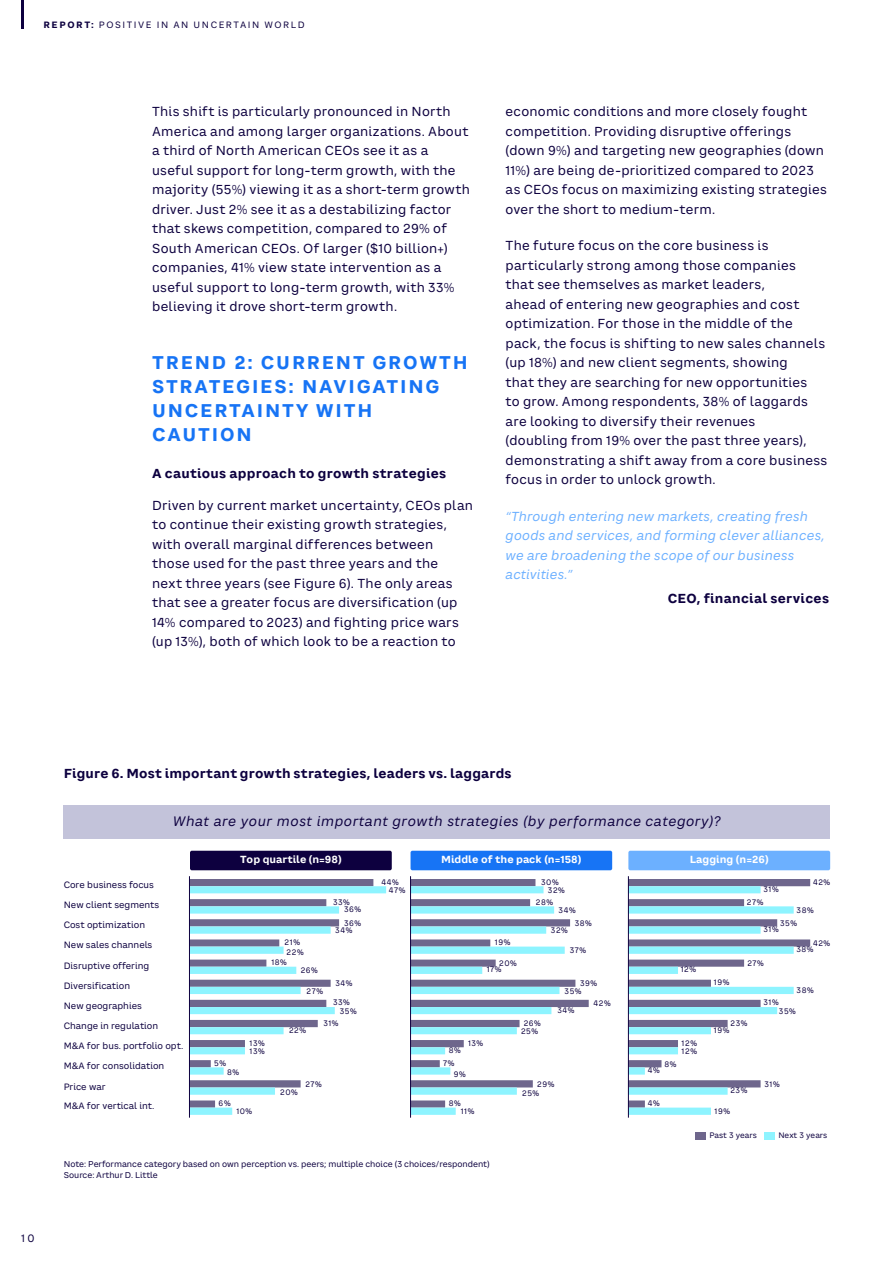
<style>
.page{position:relative;width:893px;height:1263px;background:#fff}
.page>*{position:absolute;margin:0;border:0;box-sizing:border-box;transform-origin:0 0}
.R4_SECTION_HEADING_LEVEL_1_12_16{font:700 18px/24px "CA Saygon Text";letter-spacing:.1em;color:#1774f5}
.t1{font:italic 13.35px "CA Saygon Text";letter-spacing:.04em;color:#0d003f}
.R6_BODYTEXT_8_5_13{font:12.75px/19.5px "CA Saygon Text";letter-spacing:.02em;color:#0d003f}
.R17_QUOTE_within_text_blue{font:italic 12.75px/19.5px "CA Saygon Text";letter-spacing:.02em;color:#6cb0ff}
.R9_IMAGE_TITLE_8_5_13{font:700 12.75px "CA Saygon Text";letter-spacing:.015em;color:#0d003f}
.R5a_SUB_HEADING_LEVEL_2_8_5_13_no_space{font:700 12.75px "CA Saygon Text";letter-spacing:.025em;color:#0d003f}
.R18_AUTHOR_QUOTE_within_text{font:700 12.75px "CA Saygon Text";letter-spacing:.025em;color:#0d003f}
.t2{font:10.5px "CA Saygon Text";color:#0d003f}
.t3{font:700 10.05px "CA Saygon Text";color:#fff}
.t4{font:9px/19.5px "CA Saygon Text";color:#0d003f}
.t5{font:9px "CA Saygon Text";letter-spacing:.17em;color:#0d003f}
.R14_GRAPH_IMAGE_SOURCE_TEXT_5_5_7{font:8.25px "CA Saygon Text";color:#0d003f}
.t6{font:7.8px/13px "CA Saygon Text";letter-spacing:.07em;color:#0d003f}
.t7{font:7.8px "CA Saygon Text";color:#0d003f}
.s1{font-weight:700}
</style>
<div class="page">
<svg style="left:190px;top:879px;width:196px;height:236px"></svg>
<hr style="left:189px;top:876px;width:1px;height:242px;background:#0d003f">
<div style="left:695px;top:1132px;width:11px;height:8px;background:#6e668c"></div>
<div style="left:764px;top:1132px;width:11px;height:8px;background:#8ef4ff"></div>
<div style="left:190px;top:851px;width:202px;height:19px;background:#0d003f;border-radius:2px"></div>
<div style="left:411px;top:851px;width:201px;height:19px;background:#1774f5;border-radius:2px"></div>
<div style="left:628px;top:851px;width:202px;height:19px;background:#6cb0ff;border-radius:2px"></div>
<svg style="left:411px;top:879px;width:178px;height:236px"></svg>
<hr style="left:410px;top:876px;width:1px;height:242px;background:#0d003f">
<svg style="left:629px;top:879px;width:181px;height:236px"></svg>
<hr style="left:628px;top:876px;width:1px;height:242px;background:#0d003f">
<div style="left:64px;top:805px;width:766px;height:33px;background:#c3c3da"></div>
<hr style="left:21px;top:0;width:2px;height:28px;background:#0d003f">
<p class="t5" style="left:44px;top:18px;width:263px"><span class="s1">REPORT:</span> POSITIVE IN AN UNCERTAIN WORLD</p>
<p class="R6_BODYTEXT_8_5_13" style="left:152px;top:102px;width:319px">This shift is particularly pronounced in North America and among larger organizations. About a third of North American CEOs see it as a useful support for long-term growth, with the majority (55%) viewing it as a short-term growth driver. Just 2% see it as a destabilizing factor that skews competition, compared to 29% of South American CEOs. Of larger ($10 billion+) companies, 41% view state intervention as a useful support to long-term growth, with 33% believing it drove short-term growth.</p>
<p class="R4_SECTION_HEADING_LEVEL_1_12_16" style="left:152px;top:351px;width:317px">TREND 2: CURRENT GROWTH<br>STRATEGIES: NAVIGATING<br>UNCERTAINTY WITH<br>CAUTION</p>
<p class="R5a_SUB_HEADING_LEVEL_2_8_5_13_no_space" style="left:152px;top:463px;width:296px">A cautious approach to growth strategies</p>
<p class="R6_BODYTEXT_8_5_13" style="left:152px;top:495px;width:322px">Driven by current market uncertainty, CEOs plan to continue their existing growth strategies, with overall marginal differences between those used for the past three years and the<br>next three years (see Figure 6). The only areas that see a greater focus are diversification (up 14% compared to 2023) and fighting price wars (up 13%), both of which look to be a reaction to</p>
<p class="R6_BODYTEXT_8_5_13" style="left:506px;top:102px;width:323px">economic conditions and more closely fought competition. Providing disruptive offerings (down 9%) and targeting new geographies (down 11%) are being de-prioritized compared to 2023 as CEOs focus on maximizing existing strategies over the short to medium-term.</p>
<p class="R6_BODYTEXT_8_5_13" style="left:506px;top:236px;width:323px">The future focus on the core business is particularly strong among those companies that see themselves as market leaders,<br>ahead of entering new geographies and cost optimization. For those in the middle of the pack, the focus is shifting to new sales channels (up 18%) and new client segments, showing<br>that they are searching for new opportunities<br>to grow. Among respondents, 38% of laggards are looking to diversify their revenues<br>(doubling from 19% over the past three years), demonstrating a shift away from a core business focus in order to unlock growth.</p>
<p class="R17_QUOTE_within_text_blue" style="left:506px;top:506px;width:321px">“Through entering new markets, creating fresh goods and services, and forming clever alliances, we are broadening the scope of our business activities.”</p>
<p class="R18_AUTHOR_QUOTE_within_text" style="left:668px;top:588px;width:163px">CEO, financial services</p>
<p class="t2" style="left:21px;top:1230px;width:15px">10</p>
<p class="R9_IMAGE_TITLE_8_5_13" style="left:64px;top:763px;width:449px">Figure 6. Most important growth strategies, leaders vs. laggards</p>
<p class="t1" style="left:173px;top:811px;width:549px">What are your most important growth strategies (by performance category)?</p>
<p class="t4" style="left:64px;top:874px;width:92px">Core business focus</p>
<p class="t4" style="left:64px;top:895px;width:97px">New client segments</p>
<p class="t4" style="left:64px;top:915px;width:83px">Cost optimization</p>
<p class="t4" style="left:64px;top:935px;width:90px">New sales channels</p>
<p class="t4" style="left:64px;top:955px;width:87px">Disruptive offering</p>
<p class="t4" style="left:64px;top:976px;width:80px">Diversification<br>New geographies</p>
<p class="t4" style="left:64px;top:1016px;width:96px">Change in regulation</p>
<p class="t4" style="left:64px;top:1036px;width:121px">M&amp;A for bus. portfolio opt.</p>
<p class="t4" style="left:64px;top:1056px;width:102px">M&amp;A for consolidation</p>
<p class="t4" style="left:64px;top:1077px;width:92px">Price war<br>M&amp;A for vertical int.</p>
<p class="t3" style="left:240px;top:852px;width:103px">Top quartile (n=98)</p>
<p class="t3" style="left:441px;top:852px;width:142px">Middle of the pack (n=158)</p>
<p class="t3" style="left:690px;top:852px;width:80px">Lagging (n=26)</p>
<p class="t6" style="left:285px;top:936px;width:17px">21%</p>
<p class="t6" style="left:271px;top:956px;width:17px">18%</p>
<p class="t6" style="left:287px;top:945px;width:19px">22%</p>
<p class="t6" style="left:301px;top:964px;width:19px">26%</p>
<p class="t6" style="left:333px;top:895px;width:18px">33%</p>
<p class="t6" style="left:335px;top:924px;width:19px">34%</p>
<p class="t6" style="left:344px;top:903px;width:19px">36%</p>
<p class="t6" style="left:344px;top:916px;width:19px">36%</p>
<p class="t6" style="left:381px;top:875px;width:19px">44%</p>
<p class="t6" style="left:389px;top:884px;width:18px">47%</p>
<p class="t6" style="left:495px;top:936px;width:17px">19%</p>
<p class="t6" style="left:487px;top:963px;width:16px">17%</p>
<p class="t6" style="left:499px;top:957px;width:19px">20%</p>
<p class="t6" style="left:541px;top:875px;width:19px">30%</p>
<p class="t6" style="left:536px;top:895px;width:19px">28%</p>
<p class="t6" style="left:551px;top:924px;width:18px">32%</p>
<p class="t6" style="left:548px;top:884px;width:18px">32%</p>
<p class="t6" style="left:559px;top:903px;width:19px">34%</p>
<p class="t6" style="left:570px;top:944px;width:18px">37%</p>
<p class="t6" style="left:575px;top:916px;width:19px">38%</p>
<p class="t6" style="left:681px;top:963px;width:17px">12%</p>
<p class="t6" style="left:763px;top:882px;width:17px">31%</p>
<p class="t6" style="left:747px;top:895px;width:18px">27%</p>
<p class="t6" style="left:813px;top:876px;width:19px">42%</p>
<p class="t6" style="left:797px;top:903px;width:19px">38%</p>
<p class="t6" style="left:780px;top:916px;width:18px">35%</p>
<p class="t6" style="left:763px;top:923px;width:17px">31%</p>
<p class="t6" style="left:747px;top:957px;width:18px">27%</p>
<p class="t6" style="left:813px;top:936px;width:19px">42%</p>
<p class="t6" style="left:796px;top:943px;width:19px">38%</p>
<p class="t6" style="left:335px;top:977px;width:19px">34%</p>
<p class="t6" style="left:323px;top:1017px;width:17px">31%</p>
<p class="t6" style="left:307px;top:984px;width:18px">27%</p>
<p class="t6" style="left:333px;top:996px;width:18px">33%</p>
<p class="t6" style="left:340px;top:1005px;width:18px">35%</p>
<p class="t6" style="left:289px;top:1024px;width:19px">22%</p>
<p class="t6" style="left:524px;top:1017px;width:19px">26%</p>
<p class="t6" style="left:521px;top:1024px;width:19px">25%</p>
<p class="t6" style="left:580px;top:977px;width:19px">39%</p>
<p class="t6" style="left:593px;top:997px;width:19px">42%</p>
<p class="t6" style="left:565px;top:985px;width:18px">35%</p>
<p class="t6" style="left:557px;top:1003px;width:19px">34%</p>
<p class="t6" style="left:714px;top:976px;width:17px">19%</p>
<p class="t6" style="left:730px;top:1017px;width:18px">23%</p>
<p class="t6" style="left:714px;top:1023px;width:17px">19%</p>
<p class="t6" style="left:763px;top:996px;width:17px">31%</p>
<p class="t6" style="left:797px;top:984px;width:19px">38%</p>
<p class="t6" style="left:779px;top:1005px;width:18px">35%</p>
<p class="t6" style="left:214px;top:1056px;width:13px">5%</p>
<p class="t6" style="left:250px;top:1037px;width:17px">13%</p>
<p class="t6" style="left:250px;top:1044px;width:17px">13%</p>
<p class="t6" style="left:227px;top:1065px;width:13px">8%</p>
<p class="t6" style="left:236px;top:1105px;width:17px">10%</p>
<p class="t6" style="left:219px;top:1097px;width:13px">6%</p>
<p class="t6" style="left:280px;top:1085px;width:19px">20%</p>
<p class="t6" style="left:305px;top:1077px;width:18px">27%</p>
<p class="t6" style="left:468px;top:1037px;width:17px">13%</p>
<p class="t6" style="left:443px;top:1043px;width:19px;text-indent:5px">8%<br>7%</p>
<p class="t6" style="left:454px;top:1067px;width:13px">9%</p>
<p class="t6" style="left:461px;top:1104px;width:15px">11%</p>
<p class="t6" style="left:449px;top:1096px;width:13px">8%</p>
<p class="t6" style="left:537px;top:1077px;width:19px">29%</p>
<p class="t6" style="left:522px;top:1086px;width:19px">25%</p>
<p class="t6" style="left:682px;top:1037px;width:17px">12%</p>
<p class="t6" style="left:682px;top:1044px;width:17px">12%</p>
<p class="t6" style="left:664px;top:1057px;width:13px">8%</p>
<p class="t6" style="left:648px;top:1064px;width:13px">4%</p>
<p class="t6" style="left:648px;top:1096px;width:13px">4%</p>
<p class="t6" style="left:730px;top:1084px;width:18px">23%</p>
<p class="t6" style="left:715px;top:1105px;width:17px">19%</p>
<p class="t6" style="left:764px;top:1077px;width:17px">31%</p>
<p class="t7" style="left:709px;top:1130px;width:49px">Past 3 years</p>
<p class="t7" style="left:778px;top:1130px;width:50px">Next 3 years</p>
<p class="R14_GRAPH_IMAGE_SOURCE_TEXT_5_5_7" style="left:64px;top:1158px;width:427px">Note: Performance category based on own perception vs. peers; multiple choice (3 choices/respondent)</p>
<p class="R14_GRAPH_IMAGE_SOURCE_TEXT_5_5_7" style="left:64px;top:1169px;width:96px">Source: Arthur D. Little</p>
</div>
